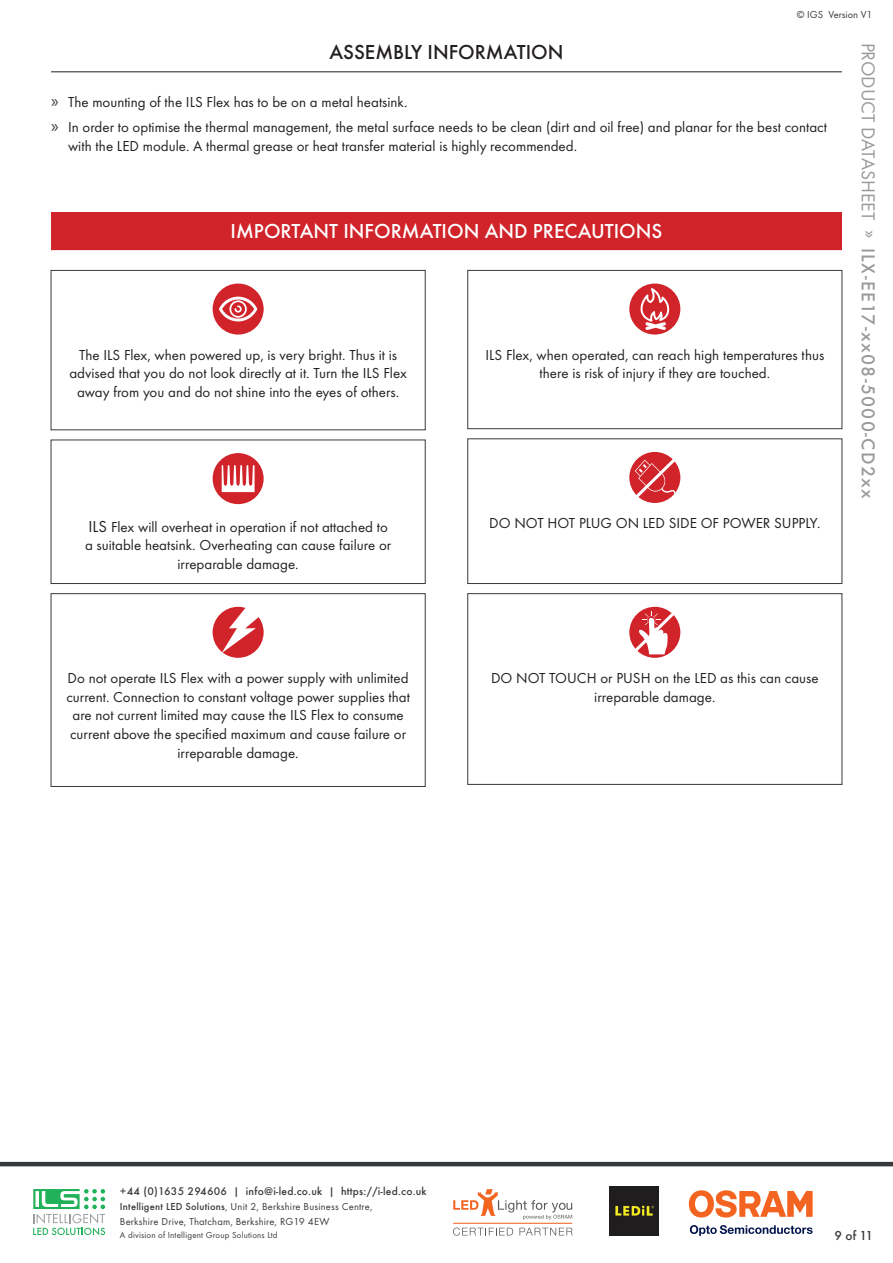
<style>
.page{position:relative;width:893px;height:1263px;background:#fff}
.page>*{position:absolute;margin:0;border:0;box-sizing:border-box;transform-origin:0 0}
.SubHeading_Red{font:500 21px "Futura T";color:#fff}
.SubHeading{font:500 21px "Futura T";color:#231f20}
.t1{font:500 19.5px "Futura T";letter-spacing:.07em;color:#989a9c}
.Bodytext_Safety{font:15px/18.8px "Futura T";color:#231f20;text-align:center}
.Icons{font:15px/18px "Futura T";color:#231f20;text-align:center}
.t2{font:500 13.5px "Futura T";color:#373a3c}
.t3{font:500 11.55px "Futura T";letter-spacing:.02em;color:#373a3c}
.t4{font:10.5px/15px "Futura T";letter-spacing:.02em;color:#373a3c}
.t5{font:10.5px "Futura T";color:#373a3c}
.t6{font:9px "Futura T";letter-spacing:.02em;color:#373a3c}
.s1{font-family:"Myriad Pro";font-size:18px;color:#373a3c}
.s2{font-size:16.5px}
.s3{font-weight:400}
.s4{font-weight:500}
</style>
<div class="page">
<svg style="left:453px;top:1189px;width:119px;height:31px"></svg>
<svg style="left:453px;top:1227px;width:60px;height:8px"></svg>
<svg style="left:519px;top:1228px;width:54px;height:7px"></svg>
<hr style="left:453px;top:1223px;width:119px;height:1px;background:#f36421">
<svg style="left:690px;top:1225px;width:122px;height:11px"></svg>
<svg style="left:689px;top:1190px;width:124px;height:27px"></svg>
<img style="left:609px;top:1186px;width:50px;height:50px">
<hr style="left:0;top:1162px;width:893px;height:4px;background:#373a3c">
<svg style="left:33px;top:1189px;width:72px;height:46px"></svg>
<hr style="left:51px;top:71px;width:791px;height:1px;background:#231f20">
<div style="left:51px;top:213px;width:791px;height:38px;background:#d1232a"></div>
<hr style="left:51px;top:250px;width:791px;height:1px;background:#fff">
<div style="left:213px;top:284px;width:51px;height:51px;background:#d1232a;border-radius:50%"></div>
<svg style="left:219px;top:297px;width:38px;height:24px"></svg>
<div style="left:51px;top:270px;width:375px;height:160px;border:1px solid #373a3c"></div>
<div style="left:213px;top:453px;width:51px;height:51px;background:#d1232a;border-radius:50%"></div>
<svg style="left:222px;top:465px;width:33px;height:27px"></svg>
<div style="left:51px;top:440px;width:375px;height:144px;border:1px solid #373a3c"></div>
<div style="left:213px;top:607px;width:51px;height:51px;background:#d1232a;border-radius:50%"></div>
<svg style="left:222px;top:607px;width:38px;height:46px"></svg>
<div style="left:51px;top:593px;width:375px;height:194px;border:1px solid #373a3c"></div>
<div style="left:629px;top:284px;width:51px;height:51px;background:#d1232a;border-radius:50%"></div>
<svg style="left:640px;top:288px;width:29px;height:42px"></svg>
<div style="left:467px;top:270px;width:375px;height:159px;border:1px solid #373a3c"></div>
<svg style="left:629px;top:452px;width:51px;height:51px"></svg>
<svg style="left:633px;top:454px;width:47px;height:47px"></svg>
<div style="left:467px;top:438px;width:375px;height:146px;border:1px solid #373a3c"></div>
<svg style="left:629px;top:607px;width:51px;height:51px"></svg>
<svg style="left:631px;top:608px;width:48px;height:47px"></svg>
<div style="left:467px;top:593px;width:375px;height:192px;border:1px solid #373a3c"></div>
<p class="t5" style="left:797px;top:8px;width:77px">© IGS Version V1</p>
<p class="SubHeading" style="left:329px;top:39px;width:236px">ASSEMBLY INFORMATION</p>
<p class="Bodytext_Safety" style="left:51px;top:93px;width:358px"><span class="s1">»</span> The mounting of the ILS Flex has to be on a metal heatsink.</p>
<p class="Bodytext_Safety" style="left:68px;top:118px;width:760px;text-align:left;text-indent:-17px"><span class="s1">»</span> In order to optimise the thermal management, the metal surface needs to be clean (dirt and oil free) and planar for the best contact with the LED module. A thermal grease or heat transfer material is highly recommended.</p>
<p class="SubHeading_Red" style="left:231px;top:218px;width:433px">IMPORTANT INFORMATION AND PRECAUTIONS</p>
<p class="Bodytext_Safety" style="left:69px;top:345px;width:339px">The ILS Flex, when powered up, is very bright. Thus it is advised that you do not look directly at it. Turn the ILS Flex away from you and do not shine into the eyes of others.</p>
<p class="Bodytext_Safety" style="left:85px;top:517px;width:308px"><span class="s2">ILS</span> Flex will overheat in operation if not attached to a suitable heatsink. Overheating can cause failure or irreparable damage.</p>
<p class="Icons" style="left:485px;top:346px;width:340px">ILS Flex, when operated, can reach high temperatures thus there is risk of injury if they are touched.</p>
<p class="Bodytext_Safety" style="left:489px;top:514px;width:333px">DO NOT HOT PLUG ON LED SIDE OF POWER SUPPLY.</p>
<h2 class="t1" style="left:880px;top:43px;width:458px;rotate:90deg"><span class="s3">PRODUCT DATASHEET </span><sup>»</sup> ILX-EE17-xx08-5000-CD2xx</h2>
<p class="Bodytext_Safety" style="left:66px;top:668px;width:345px">Do not operate ILS Flex with a power supply with unlimited current. Connection to constant voltage power supplies that are not current limited may cause the ILS Flex to consume current above the specified maximum and cause failure or irreparable damage.</p>
<p class="Icons" style="left:491px;top:668px;width:329px;line-height:18.8px">DO NOT TOUCH or PUSH on the LED as this can cause irreparable damage.</p>
<p class="t3" style="left:120px;top:1184px;width:308px">+44 (0)1635 294606 | info@i-led.co.uk | https://i-led.co.uk</p>
<p class="t4" style="left:120px;top:1199px;width:254px"><span class="s4">Intelligent LED Solutions</span>, Unit 2, Berkshire Business Centre,<br>Berkshire Drive, Thatcham, Berkshire, RG19 4EW</p>
<p class="t6" style="left:120px;top:1230px;width:159px">A division of Intelligent Group Solutions Ltd</p>
<p class="t2" style="left:834px;top:1227px;width:40px">9 of 11</p>
</div>
